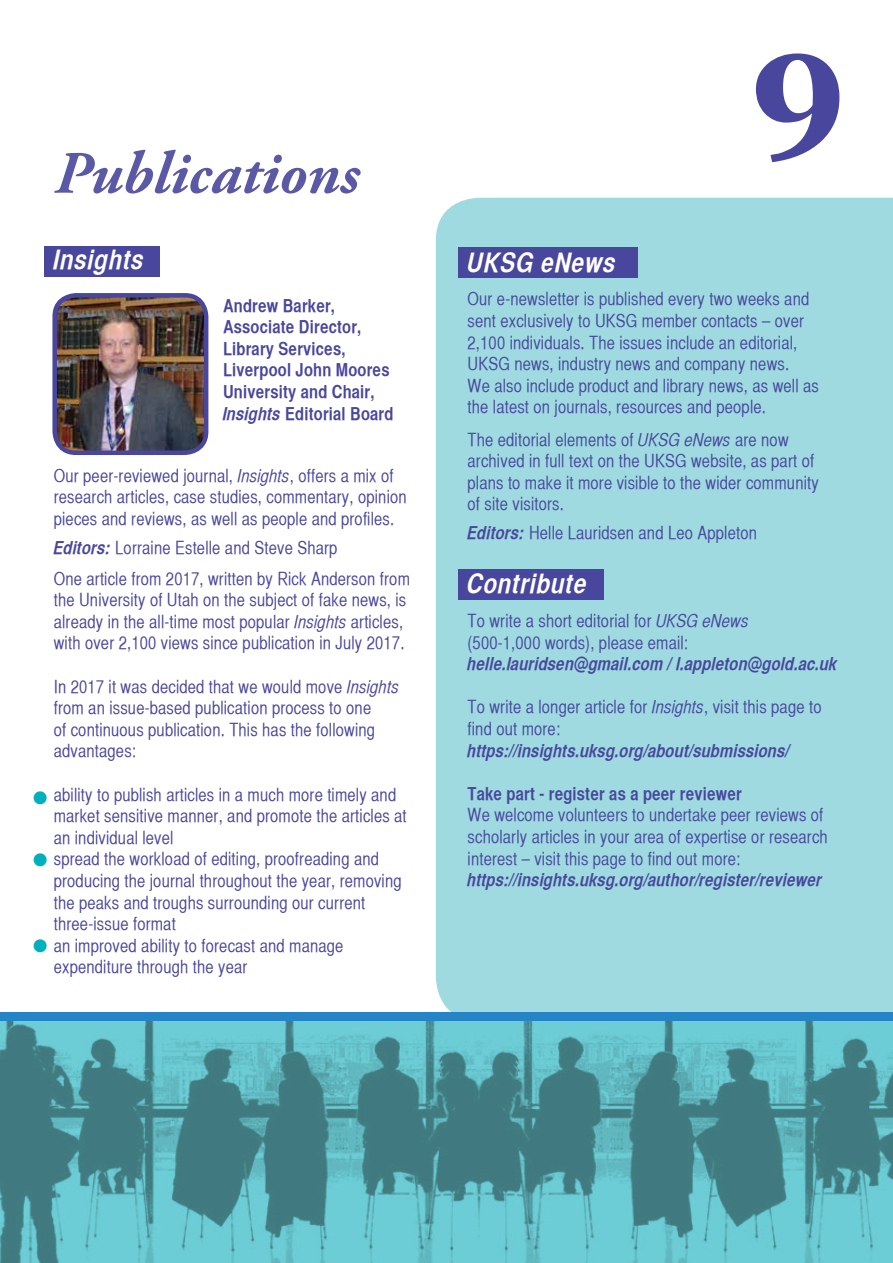
<style>
.page{position:relative;width:893px;height:1263px;background:#fff}
.page>*{position:absolute;margin:0;border:0;box-sizing:border-box;transform-origin:0 0}
.t1{font:700 150px "Georgia";color:#49479d}
.t2{font:italic 700 60px "Adobe Garamond Pro";color:#49479d}
.t3{font:italic 27px "Helvetica CY Bold";letter-spacing:.03em;color:#fff}
.t4{font:18px/21.6px "Helvetica CY Plain";letter-spacing:.01em;color:#49479d}
.t5{font:italic 18px "Helvetica CY Bold";letter-spacing:.01em;color:#49479d}
.t6{font:18px/21.6px "Helvetica CY Bold";letter-spacing:.01em;color:#49479d}
.t7{font:18px "Zapf Dingbats ITC";color:#00b0bd}
.s1{font-style:italic}
.s2{font-family:"Helvetica CY Oblique"}
.s3{font-family:"Helvetica CY Bold";font-style:italic}
.s4{color:#00b0bd}
</style>
<div class="page">
<div style="left:436px;top:198px;width:457px;height:814px;background:#9edae0"></div>
<div style="left:45px;top:246px;width:115px;height:31px;background:#49479d"></div>
<svg style="left:0;top:1020px;width:893px;height:243px;background:#55a2aa"></svg>
<div style="left:0;top:1012px;width:893px;height:8px;background:#2484c6"></div>
<div style="left:458px;top:247px;width:180px;height:31px;background:#49479d"></div>
<div style="left:458px;top:569px;width:146px;height:31px;background:#49479d"></div>
<img style="left:57px;top:296px;width:149px;height:156px">
<div style="left:52px;top:293px;width:156px;height:162px;border:4px solid #49479d;border-radius:21px"></div>
<h2 class="t2" style="left:54px;top:139px;width:306px">Publications</h2>
<h3 class="t3" style="left:54px;top:243px;width:92px">Insights</h3>
<p class="t6" style="left:223px;top:294px;width:172px">Andrew Barker,<br>Associate Director,<br>Library Services,<br>Liverpool John Moores<br>University and Chair,<br><span class="s1">Insights</span> Editorial Board</p>
<p class="t4" style="left:54px;top:464px;width:354px">Our peer-reviewed journal, <span class="s2">Insights</span>, offers a mix of research articles, case studies, commentary, opinion pieces and reviews, as well as people and profiles.</p>
<p class="t4" style="left:54px;top:532px;width:358px;line-height:30.6px"><span class="s3">Editors:</span> Lorraine Estelle and Steve Sharp<br>One article from 2017, written by Rick Anderson from</p>
<p class="t4" style="left:54px;top:589px;width:354px">the University of Utah on the subject of fake news, is already in the all-time most popular <span class="s2">Insights</span> articles, with over 2,100 views since publication in July 2017.</p>
<p class="t4" style="left:54px;top:675px;width:347px">In 2017 it was decided that we would move <span class="s2">Insights </span>from an issue-based publication process to one<br>of continuous publication. This has the following advantages:</p>
<p class="t4" style="left:54px;top:783px;width:354px">ability to publish articles in a much more timely and market sensitive manner, and promote the articles at an individual level</p>
<p class="t4" style="left:54px;top:848px;width:349px;text-indent:-21px"><span class="s4">●</span> spread the workload of editing, proofreading and producing the journal throughout the year, removing the peaks and troughs surrounding our current three-issue format</p>
<p class="t4" style="left:54px;top:935px;width:291px;text-indent:-21px"><span class="s4">●</span> an improved ability to forecast and manage expenditure through the year</p>
<p class="t7" style="left:33px;top:789px;width:16px">●</p>
<h1 class="t1" style="left:750px;top:-30px;width:99px">9</h1>
<h3 class="t3" style="left:468px;top:246px;width:150px">UKSG eNews</h3>
<p class="t4" style="left:468px;top:288px;width:353px">Our e-newsletter is published every two weeks and sent exclusively to UKSG member contacts – over 2,100 individuals. The issues include an editorial, UKSG news, industry news and company news.<br>We also include product and library news, as well as the latest on journals, resources and people.</p>
<p class="t4" style="left:468px;top:428px;width:353px">The editorial elements of <span class="s2">UKSG eNews</span> are now archived in full text on the UKSG website, as part of plans to make it more visible to the wider community of site visitors.</p>
<p class="t4" style="left:468px;top:522px;width:291px"><span class="s3">Editors:</span> Helle Lauridsen and Leo Appleton</p>
<h3 class="t3" style="left:468px;top:567px;width:121px">Contribute</h3>
<p class="t4" style="left:468px;top:610px;width:283px">To write a short editorial for <span class="s2">UKSG eNews </span>(500-1,000 words), please email:</p>
<p class="t5" style="left:468px;top:653px;width:371px">helle.lauridsen@gmail.com / l.appleton@gold.ac.uk</p>
<p class="t4" style="left:468px;top:696px;width:356px">To write a longer article for <span class="s2">Insights</span>, visit this page to find out more:</p>
<p class="t5" style="left:468px;top:739px;width:324px">https://insights.uksg.org/about/submissions/</p>
<p class="t6" style="left:468px;top:782px;width:276px">Take part - register as a peer reviewer</p>
<p class="t4" style="left:468px;top:804px;width:362px">We welcome volunteers to undertake peer reviews of scholarly articles in your area of expertise or research interest – visit this page to find out more:</p>
<p class="t5" style="left:468px;top:869px;width:356px">https://insights.uksg.org/author/register/reviewer</p>
</div>
